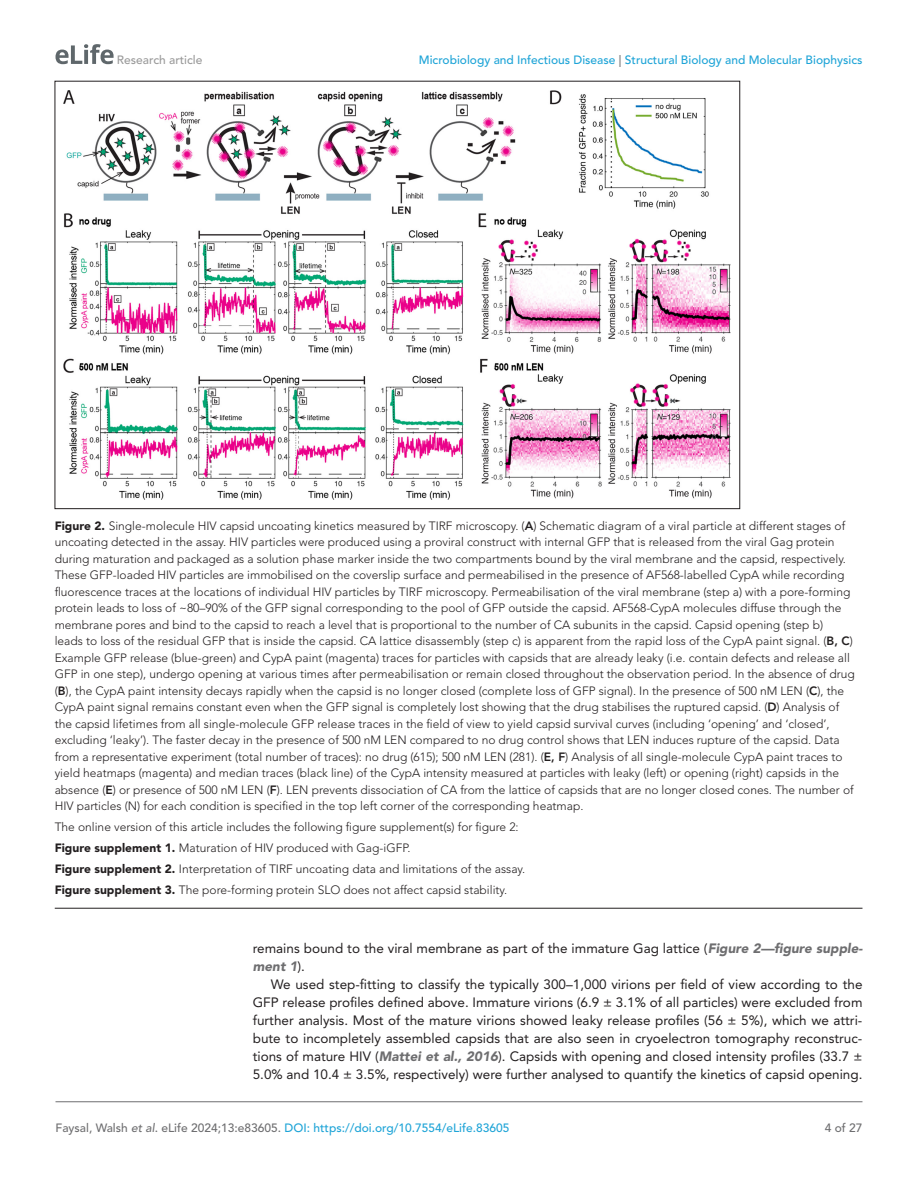
<style>
.page{position:relative;width:918px;height:1188px;background:#fff}
.page>*{position:absolute;margin:0;border:0;box-sizing:border-box;transform-origin:0 0}
.t1{font:13.5px/18px "Avenir LT Std";color:#231f20}
.t2{font:300 12px/16.5px "Avenir LT Std";color:#231f20}
.t3{font:500 12px "Avenir LT Std";color:#1ea4d7}
.t4{font:500 12px "Avenir LT Std";color:#9a9a9a}
.t5{font:500 12px "Avenir LT Std";color:#6e6e70}
.s1{color:#6e6e70}
.s2{font-weight:900}
.s3{font-weight:800}
.s4{font-weight:900;font-style:italic;color:#6e6e70}
.s5{font-style:italic;color:#6e6e70}
</style>
<div class="page">
<svg style="left:56px;top:44px;width:58px;height:20px"></svg>
<hr style="left:56px;top:1101px;width:806px;height:1px;background:#6e6e70">
<hr style="left:55px;top:908px;width:807px;height:1px;background:#231f20">
<img style="left:64px;top:90px;width:667px;height:410px">
<p class="t4" style="left:117px;top:53px;width:87px">Research article</p>
<p class="t3" style="left:419px;top:53px;width:445px">Microbiology and Infectious Disease <span class="s1">|</span> Structural Biology and Molecular Biophysics</p>
<p class="t2" style="left:55px;top:518px;width:802px"><span class="s2">Figure 2.</span> Single-molecule HIV capsid uncoating kinetics measured by TIRF microscopy. (<span class="s3">A</span>) Schematic diagram of a viral particle at different stages of uncoating detected in the assay. HIV particles were produced using a proviral construct with internal GFP that is released from the viral Gag protein during maturation and packaged as a solution phase marker inside the two compartments bound by the viral membrane and the capsid, respectively.<br>These GFP-loaded HIV particles are immobilised on the coverslip surface and permeabilised in the presence of AF568-labelled CypA while recording fluorescence traces at the locations of individual HIV particles by TIRF microscopy. Permeabilisation of the viral membrane (step a) with a pore-forming protein leads to loss of ~80–90% of the GFP signal corresponding to the pool of GFP outside the capsid. AF568-CypA molecules diffuse through the membrane pores and bind to the capsid to reach a level that is proportional to the number of CA subunits in the capsid. Capsid opening (step b)<br>leads to loss of the residual GFP that is inside the capsid. CA lattice disassembly (step c) is apparent from the rapid loss of the CypA paint signal. (<span class="s3">B, C</span>)<br>Example GFP release (blue-green) and CypA paint (magenta) traces for particles with capsids that are already leaky (i.e. contain defects and release all GFP in one step), undergo opening at various times after permeabilisation or remain closed throughout the observation period. In the absence of drug (<span class="s3">B</span>), the CypA paint intensity decays rapidly when the capsid is no longer closed (complete loss of GFP signal). In the presence of 500 nM LEN (<span class="s3">C</span>), the CypA paint signal remains constant even when the GFP signal is completely lost showing that the drug stabilises the ruptured capsid. (<span class="s3">D</span>) Analysis of the capsid lifetimes from all single-molecule GFP release traces in the field of view to yield capsid survival curves (including ‘opening’ and ‘closed’, excluding ‘leaky’). The faster decay in the presence of 500 nM LEN compared to no drug control shows that LEN induces rupture of the capsid. Data from a representative experiment (total number of traces): no drug (615); 500 nM LEN (281). (<span class="s3">E, F</span>) Analysis of all single-molecule CypA paint traces to yield heatmaps (magenta) and median traces (black line) of the CypA intensity measured at particles with leaky (left) or opening (right) capsids in the absence (<span class="s3">E</span>) or presence of 500 nM LEN (<span class="s3">F</span>). LEN prevents dissociation of CA from the lattice of capsids that are no longer closed cones. The number of HIV particles (N) for each condition is specified in the top left corner of the corresponding heatmap.</p>
<p class="t2" style="left:55px;top:817px;width:472px;line-height:21px">The online version of this article includes the following figure supplement(s) for figure 2:<br><span class="s2">Figure supplement 1.</span> Maturation of HIV produced with Gag-iGFP.<br><span class="s2">Figure supplement 2.</span> Interpretation of TIRF uncoating data and limitations of the assay.<br><span class="s2">Figure supplement 3.</span> The pore-forming protein SLO does not affect capsid stability.</p>
<p class="t1" style="left:253px;top:940px;width:611px">remains bound to the viral membrane as part of the immature Gag lattice (<span class="s4">Figure 2—figure supple&shy;ment 1</span>).</p>
<p class="t1" style="left:253px;top:976px;width:611px;text-align:justify;text-indent:18px">We used step-fitting to classify the typically 300–1,000 virions per field of view according to the GFP release profiles defined above. Immature virions (6.9 ± 3.1% of all particles) were excluded from further analysis. Most of the mature virions showed leaky release profiles (56 ± 5%), which we attri&shy;bute to incompletely assembled capsids that are also seen in cryoelectron tomography reconstruc&shy;tions of mature HIV (<span class="s4">Mattei et al., 2016</span>). Capsids with opening and closed intensity profiles (33.7 ± 5.0% and 10.4 ± 3.5%, respectively) were further analysed to quantify the kinetics of capsid opening.</p>
<p class="t3" style="left:56px;top:1121px;width:456px"><span class="s1">Faysal, Walsh</span> <span class="s5">et al</span><span class="s1">. eLife 2024;13:e83605.</span> DOI: https://doi.org/10.7554/eLife.83605</p>
<p class="t5" style="left:825px;top:1121px;width:39px">4 of 27</p>
</div>
